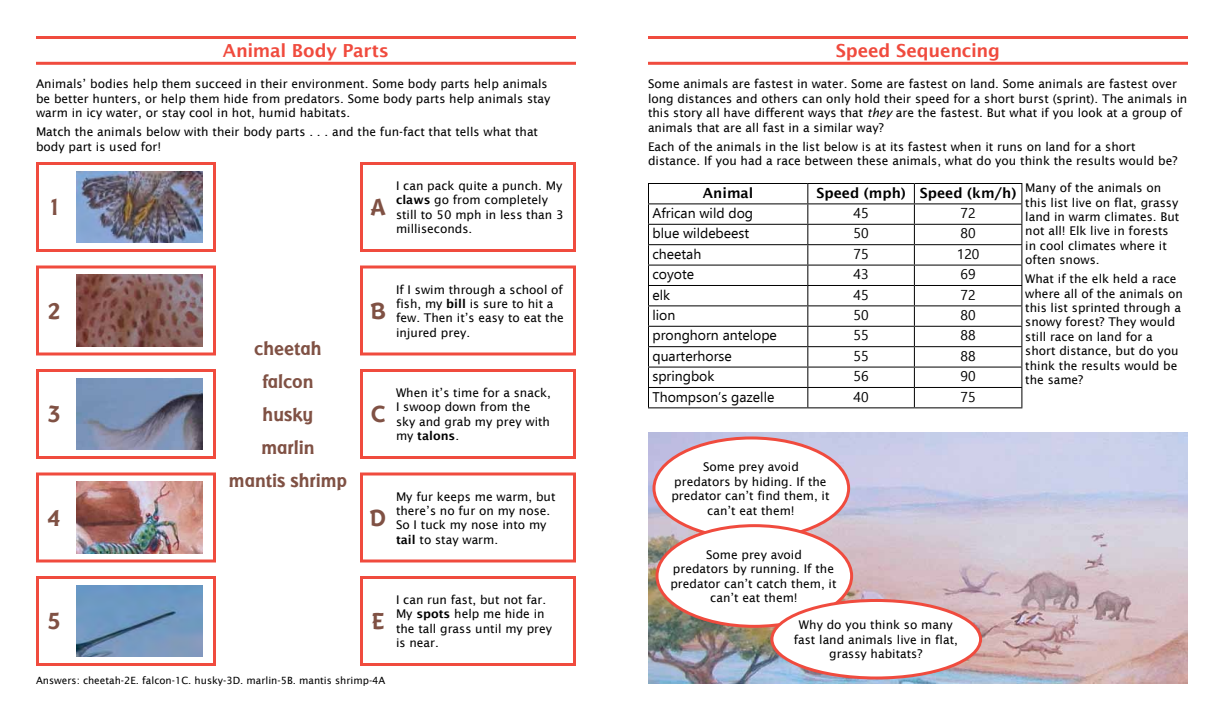
<style>
.page{position:relative;width:1224px;height:720px;background:#fff}
.page>*{position:absolute;margin:0;border:0;box-sizing:border-box;transform-origin:0 0}
.t1{font:700 24px "Badger";color:#805144}
.t2{font:700 20px/33px "Badger";color:#805144;text-align:center}
.t3{font:600 18px "Lucida Sans";letter-spacing:-.015em;color:#f04b3e}
.t4{font:14px "Ebrima";color:#000}
.t5{font:600 14px "Lucida Sans";color:#000}
.t6{font:12px/14.4px "Lucida Sans";color:#000}
.t7{font:10px "Lucida Sans";color:#000}
.s1{font-weight:600}
.s2{font-style:italic}
</style>
<div class="page">
<div style="left:360px;top:162px;width:216px;height:90px;border:3px solid #f04b3e"></div>
<div style="left:360px;top:266px;width:216px;height:90px;border:3px solid #f04b3e"></div>
<div style="left:360px;top:369px;width:216px;height:90px;border:3px solid #f04b3e"></div>
<div style="left:360px;top:472px;width:216px;height:90px;border:3px solid #f04b3e"></div>
<div style="left:360px;top:576px;width:216px;height:90px;border:3px solid #f04b3e"></div>
<div style="left:36px;top:162px;width:180px;height:90px;border:3px solid #f04b3e"></div>
<div style="left:36px;top:266px;width:180px;height:90px;border:3px solid #f04b3e"></div>
<div style="left:36px;top:369px;width:180px;height:90px;border:3px solid #f04b3e"></div>
<div style="left:36px;top:472px;width:180px;height:90px;border:3px solid #f04b3e"></div>
<div style="left:36px;top:576px;width:180px;height:90px;border:3px solid #f04b3e"></div>
<img style="left:76px;top:585px;width:126px;height:72px">
<img style="left:76px;top:274px;width:126px;height:72px">
<img style="left:76px;top:378px;width:126px;height:72px">
<img style="left:76px;top:171px;width:126px;height:72px">
<img style="left:76px;top:482px;width:126px;height:72px">
<img style="left:648px;top:432px;width:540px;height:252px">
<hr style="left:648px;top:62px;width:540px;height:3px;background:#f04b3e">
<hr style="left:648px;top:36px;width:540px;height:3px;background:#f04b3e">
<svg style="left:649px;top:184px;width:372px;height:223px"></svg>
<hr style="left:648px;top:183px;width:160px;height:1px;background:#000">
<hr style="left:808px;top:183px;width:106px;height:1px;background:#000">
<hr style="left:914px;top:183px;width:108px;height:1px;background:#000">
<hr style="left:648px;top:203px;width:160px;height:1px;background:#000">
<hr style="left:808px;top:203px;width:106px;height:1px;background:#000">
<hr style="left:914px;top:203px;width:108px;height:1px;background:#000">
<hr style="left:648px;top:224px;width:160px;height:1px;background:#000">
<hr style="left:808px;top:224px;width:106px;height:1px;background:#000">
<hr style="left:914px;top:224px;width:108px;height:1px;background:#000">
<hr style="left:648px;top:244px;width:160px;height:1px;background:#000">
<hr style="left:808px;top:244px;width:106px;height:1px;background:#000">
<hr style="left:914px;top:244px;width:108px;height:1px;background:#000">
<hr style="left:648px;top:265px;width:160px;height:1px;background:#000">
<hr style="left:808px;top:265px;width:106px;height:1px;background:#000">
<hr style="left:914px;top:265px;width:108px;height:1px;background:#000">
<hr style="left:648px;top:285px;width:160px;height:1px;background:#000">
<hr style="left:808px;top:285px;width:106px;height:1px;background:#000">
<hr style="left:914px;top:285px;width:108px;height:1px;background:#000">
<hr style="left:648px;top:305px;width:160px;height:1px;background:#000">
<hr style="left:808px;top:305px;width:106px;height:1px;background:#000">
<hr style="left:914px;top:305px;width:108px;height:1px;background:#000">
<hr style="left:648px;top:326px;width:160px;height:1px;background:#000">
<hr style="left:808px;top:326px;width:106px;height:1px;background:#000">
<hr style="left:914px;top:326px;width:108px;height:1px;background:#000">
<hr style="left:648px;top:346px;width:160px;height:1px;background:#000">
<hr style="left:808px;top:346px;width:106px;height:1px;background:#000">
<hr style="left:914px;top:346px;width:108px;height:1px;background:#000">
<hr style="left:648px;top:367px;width:160px;height:1px;background:#000">
<hr style="left:808px;top:367px;width:106px;height:1px;background:#000">
<hr style="left:914px;top:367px;width:108px;height:1px;background:#000">
<hr style="left:648px;top:387px;width:160px;height:1px;background:#000">
<svg style="left:648px;top:184px;width:1px;height:223px"></svg>
<hr style="left:808px;top:387px;width:106px;height:1px;background:#000">
<svg style="left:807px;top:184px;width:1px;height:223px"></svg>
<hr style="left:914px;top:387px;width:108px;height:1px;background:#000">
<svg style="left:914px;top:184px;width:1px;height:223px"></svg>
<svg style="left:1021px;top:184px;width:1px;height:223px"></svg>
<hr style="left:648px;top:407px;width:160px;height:1px;background:#000">
<hr style="left:808px;top:407px;width:106px;height:1px;background:#000">
<hr style="left:914px;top:407px;width:108px;height:1px;background:#000">
<div style="left:654px;top:438px;width:195px;height:101px;background:#fff;border-radius:50%"></div>
<div style="left:657px;top:526px;width:195px;height:100px;background:#fff;border-radius:50%"></div>
<div style="left:656px;top:524px;width:197px;height:104px;border:3px solid #f04b3e;border-radius:50%"></div>
<div style="left:772px;top:600px;width:209px;height:78px;background:#fff;border-radius:50%"></div>
<div style="left:770px;top:599px;width:212px;height:81px;border:3px solid #f04b3e;border-radius:50%"></div>
<hr style="left:36px;top:62px;width:540px;height:3px;background:#f04b3e">
<hr style="left:36px;top:36px;width:540px;height:3px;background:#f04b3e">
<h3 class="t3" style="left:223px;top:41px;width:168px">Animal Body Parts</h3>
<p class="t6" style="left:36px;top:77px;width:516px">Animals’ bodies help them succeed in their environment. Some body parts help animals be better hunters, or help them hide from predators. Some body parts help animals stay warm in icy water, or stay cool in hot, humid habitats.</p>
<p class="t6" style="left:36px;top:125px;width:504px">Match the animals below with their body parts . . . and the fun-fact that tells what that body part is used for!</p>
<h1 class="t1" style="left:47px;top:191px;width:15px">1</h1>
<h1 class="t1" style="left:371px;top:191px;width:16px">A</h1>
<p class="t6" style="left:396px;top:179px;width:169px">I can pack quite a punch. My <span class="s1">claws</span> go from completely still to 50 mph in less than 3 milliseconds.</p>
<h1 class="t1" style="left:47px;top:294px;width:15px">2</h1>
<h1 class="t1" style="left:47px;top:398px;width:15px">3</h1>
<h1 class="t1" style="left:47px;top:501px;width:15px">4</h1>
<h2 class="t2" style="left:229px;top:331px;width:120px">cheetah falcon<br>husky<br>marlin<br>mantis shrimp</h2>
<h1 class="t1" style="left:370px;top:294px;width:17px">B</h1>
<p class="t6" style="left:396px;top:282px;width:169px">If I swim through a school of fish, my <span class="s1">bill</span> is sure to hit a few. Then it’s easy to eat the injured prey.</p>
<h1 class="t1" style="left:371px;top:398px;width:16px">C</h1>
<p class="t6" style="left:396px;top:386px;width:156px">When it’s time for a snack,<br>I swoop down from the sky and grab my prey with my <span class="s1">talons</span>.</p>
<h1 class="t1" style="left:370px;top:501px;width:18px">D</h1>
<p class="t6" style="left:396px;top:489px;width:161px">My fur keeps me warm, but there’s no fur on my nose.<br>So I tuck my nose into my <span class="s1">tail</span> to stay warm.</p>
<h1 class="t1" style="left:47px;top:605px;width:15px">5</h1>
<h1 class="t1" style="left:372px;top:605px;width:14px">E</h1>
<p class="t6" style="left:396px;top:593px;width:158px">I can run fast, but not far.<br>My <span class="s1">spots</span> help me hide in the tall grass until my prey is near.</p>
<p class="t7" style="left:36px;top:675px;width:351px">Answers: cheetah-2E. falcon-1C. husky-3D. marlin-5B. mantis shrimp-4A</p>
<h3 class="t3" style="left:836px;top:41px;width:166px">Speed Sequencing</h3>
<p class="t6" style="left:648px;top:77px;width:541px">Some animals are fastest in water. Some are fastest on land. Some animals are fastest over long distances and others can only hold their speed for a short burst (sprint). The animals in this story all have different ways that <span class="s2">they</span> are the fastest. But what if you look at a group of animals that are all fast in a similar way?</p>
<p class="t6" style="left:648px;top:139px;width:531px">Each of the animals in the list below is at its fastest when it runs on land for a short distance. If you had a race between these animals, what do you think the results would be?</p>
<p class="t5" style="left:703px;top:185px;width:52px">Animal</p>
<p class="t5" style="left:816px;top:185px;width:202px">Speed (mph) Speed (km/h)</p>
<p class="t4" style="left:652px;top:203px;width:102px">African wild dog</p>
<p class="t4" style="left:854px;top:203px;width:17px">45</p>
<p class="t4" style="left:961px;top:203px;width:17px">72</p>
<p class="t4" style="left:652px;top:224px;width:98px">blue wildebeest</p>
<p class="t4" style="left:854px;top:224px;width:17px">50</p>
<p class="t4" style="left:961px;top:224px;width:17px">80</p>
<p class="t4" style="left:652px;top:244px;width:50px">cheetah</p>
<p class="t4" style="left:854px;top:244px;width:17px">75</p>
<p class="t4" style="left:957px;top:244px;width:24px">120</p>
<p class="t4" style="left:652px;top:264px;width:43px">coyote</p>
<p class="t4" style="left:854px;top:264px;width:17px">43</p>
<p class="t4" style="left:961px;top:264px;width:17px">69</p>
<p class="t4" style="left:652px;top:285px;width:19px">elk</p>
<p class="t4" style="left:854px;top:285px;width:17px">45</p>
<p class="t4" style="left:961px;top:285px;width:17px">72</p>
<p class="t4" style="left:652px;top:305px;width:24px">lion</p>
<p class="t4" style="left:854px;top:305px;width:17px">50</p>
<p class="t4" style="left:961px;top:305px;width:17px">80</p>
<p class="t4" style="left:652px;top:326px;width:126px">pronghorn antelope</p>
<p class="t4" style="left:854px;top:326px;width:17px">55</p>
<p class="t4" style="left:961px;top:326px;width:17px">88</p>
<p class="t4" style="left:652px;top:346px;width:81px">quarterhorse</p>
<p class="t4" style="left:854px;top:346px;width:17px">55</p>
<p class="t4" style="left:961px;top:346px;width:17px">88</p>
<p class="t4" style="left:652px;top:366px;width:63px">springbok</p>
<p class="t4" style="left:854px;top:366px;width:17px">56</p>
<p class="t4" style="left:961px;top:366px;width:17px">90</p>
<p class="t4" style="left:652px;top:387px;width:123px">Thompson’s gazelle</p>
<p class="t4" style="left:854px;top:387px;width:17px">40</p>
<p class="t4" style="left:961px;top:387px;width:17px">75</p>
<p class="t6" style="left:1025px;top:181px;width:156px">Many of the animals on this list live on flat, grassy land in warm climates. But not all! Elk live in forests in cool climates where it often snows.</p>
<p class="t6" style="left:1025px;top:272px;width:159px">What if the elk held a race where all of the animals on this list sprinted through a snowy forest? They would still race on land for a short distance, but do you think the results would be the same?</p>
<p class="t6" style="left:671px;top:460px;width:160px;text-align:center">Some prey avoid<br>predators by hiding. If the predator can’t find them, it can’t eat them!</p>
<p class="t6" style="left:670px;top:548px;width:168px;text-align:center">Some prey avoid<br>predators by running. If the predator can’t catch them, it can’t eat them!</p>
<p class="t6" style="left:794px;top:618px;width:166px;text-align:center">Why do you think so many fast land animals live in flat, grassy habitats?</p>
</div>
